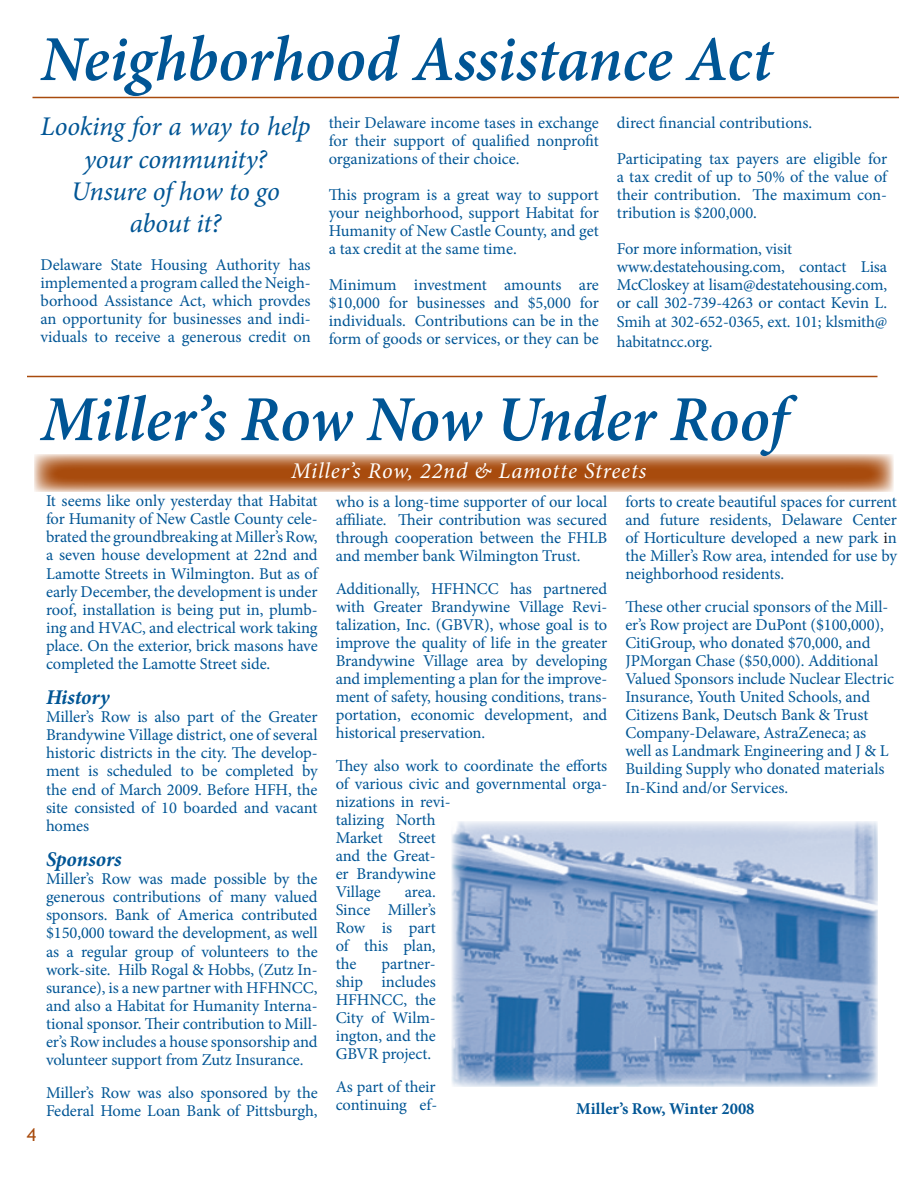
<style>
.page{position:relative;width:918px;height:1188px;background:#fff}
.page>*{position:absolute;margin:0;border:0;box-sizing:border-box;transform-origin:0 0}
.t1{font:italic 600 64.2px "Minion Pro";letter-spacing:-.005em;color:#005595}
.t2{font:italic 27px/32.4px "Minion Pro";letter-spacing:-.01em;color:#005595;text-align:center}
.t3{font:italic 22.5px "Minion Pro";letter-spacing:.035em;color:#fff}
.t4{font:italic 700 21px "Minion Pro";letter-spacing:-.01em;color:#005595}
.t5{font:18px "Trebuchet MS";color:#a84b0d}
.t6{font:16.5px/18px "Minion Pro";letter-spacing:-.005em;color:#005595;text-align:justify}
.t7{font:700 16.5px "Minion Pro";color:#005595}
.s1{color:#231f20}
</style>
<div class="page">
<hr style="left:32px;top:97px;width:867px;height:1px;background:#a84b0d">
<svg style="left:34px;top:454px;width:860px;height:38px;background:#be794b"></svg>
<hr style="left:27px;top:376px;width:851px;height:1px;background:#a84b0d">
<img style="left:452px;top:821px;width:426px;height:266px">
<h1 class="t1" style="left:40px;top:15px;width:733px">Neighborhood Assistance Act</h1>
<h2 class="t2" style="left:40px;top:110px;width:272px">Looking for a way to help your community?<br>Unsure of how to go about it?</h2>
<p class="t6" style="left:40px;top:256px;width:272px">Delaware State Housing Authority has implemented a program called the Neigh&shy;borhood Assistance Act, which provdes an opportunity for businesses and indi&shy;viduals to receive a generous credit on</p>
<p class="t6" style="left:329px;top:113px;width:272px">their Delaware income tases in exchange for their support of qualified nonprofit organizations of their choice.</p>
<p class="t6" style="left:329px;top:185px;width:272px">This program is a great way to support your neighborhood, support Habitat for Humanity of New Castle County, and get a tax credit at the same time.</p>
<p class="t6" style="left:329px;top:275px;width:272px">Minimum investment amounts are $10,000 for businesses and $5,000 for individuals. Contributions can be in the form of goods or services, or they can be</p>
<p class="t6" style="left:617px;top:104px;width:272px;line-height:36px">direct financial contributions.<br>Participating tax payers are eligible for</p>
<p class="t6" style="left:617px;top:167px;width:272px">a tax credit of up to 50% of the value of their contribution. The maximum con&shy;tribution is $200,000.</p>
<p class="t6" style="left:617px;top:239px;width:272px;text-align:left">For more information, visit www.destatehousing.com, contact Lisa McCloskey at lisam@destatehousing.com, or call 302-739-4263 or contact Kevin L.</p>
<p class="t6" style="left:617px;top:312px;width:272px;line-height:19.8px">Smih at 302-652-0365, ext. 101; klsmith@ habitatncc.org.</p>
<h1 class="t1" style="left:40px;top:375px;width:748px">Miller’s Row Now Under Roof</h1>
<h3 class="t3" style="left:291px;top:456px;width:357px">Miller’s Row, 22nd &amp; Lamotte Streets</h3>
<p class="t5" style="left:27px;top:1124px;width:11px">4</p>
<p class="t6" style="left:46px;top:492px;width:273px">It seems like only yesterday that Habitat for Humanity of New Castle County cele&shy;brated the groundbreaking at Miller’s Row, a seven house development at 22nd and Lamotte Streets in Wilmington. But as of early December, the development is under roof, installation is being put in, plumb&shy;ing and HVAC, and electrical work taking place. On the exterior, brick masons have completed the Lamotte Street side.</p>
<p class="t4" style="left:46px;top:683px;width:65px">History</p>
<p class="t6" style="left:46px;top:708px;width:273px">Miller’s Row is also part of the Greater Brandywine Village district, one of several historic districts in the city. The develop&shy;ment is scheduled to be completed by the end of March 2009. Before HFH, the site consisted of 10 boarded and vacant homes</p>
<p class="t4" style="left:46px;top:845px;width:77px">Sponsors</p>
<p class="t6" style="left:46px;top:870px;width:273px">Miller’s Row was made possible by the generous contributions of many valued sponsors. Bank of America contributed $150,000 toward the development, as well as a regular group of volunteers to the work-site. Hilb Rogal &amp; Hobbs, (Zutz In&shy;surance), is a new partner with HFHNCC, and also a Habitat for Humanity Interna&shy;tional sponsor. Their contribution to Mill&shy;er’s Row includes a house sponsorship and volunteer support from Zutz Insurance.</p>
<p class="t6" style="left:46px;top:1083px;width:273px">Miller’s Row was also sponsored by the<br>Federal Home Loan Bank of Pittsburgh,</p>
<p class="t6" style="left:336px;top:492px;width:273px">who is a long-time supporter of our local affiliate. Their contribution was secured through cooperation between the FHLB and member bank Wilmington Trust.</p>
<p class="t6" style="left:336px;top:579px;width:273px">Additionally, HFHNCC has partnered with Greater Brandywine Village Revi&shy;talization, Inc. (GBVR), whose goal is to improve the quality of life in the greater Brandywine Village area by developing and implementing a plan for the improve&shy;ment of safety, housing conditions, trans&shy;portation, economic development, and historical preservation.</p>
<p class="t6" style="left:336px;top:756px;width:273px;text-align:left">They also work to coordinate the efforts of various civic and governmental orga&shy;nizations in revi-<br>talizing North<br>Market Street<br>and the Great-<br>er Brandywine<br>Village</p>
<p class="t6" style="left:625px;top:492px;width:273px">forts to create beautiful spaces for current and future residents, Delaware Center of Horticulture developed a new park <span class="s1">i</span>n the Miller’s Row area, intended for use by neighborhood residents.</p>
<p class="t6" style="left:625px;top:597px;width:270px;text-align:left">These other crucial sponsors of the Mill&shy;er’s Row project are DuPont ($100,000), CitiGroup, who donated $70,000, and JPMorgan Chase ($50,000). Additional Valued Sponsors include Nuclear Electric Insurance, Youth United Schools, and Citizens Bank, Deutsch Bank &amp; Trust Company-Delaware, AstraZeneca; as well as Landmark Engineering and J &amp; L Building Supply who donated materials</p>
<p class="t6" style="left:625px;top:779px;width:164px">In-Kind and/or Services.</p>
<p class="t6" style="left:336px;top:882px;width:102px;text-indent:69px">area.<br>Since Miller’s Row is part of this plan, the</p>
<p class="t6" style="left:336px;top:954px;width:102px;text-indent:46px">partner&shy;ship includes HFHNCC, the City of Wilm&shy;ington, and the GBVR project.</p>
<p class="t6" style="left:336px;top:1077px;width:103px">As part of their continuing ef-</p>
<p class="t7" style="left:576px;top:1097px;width:180px">Miller’s Row, Winter 2008</p>
</div>
